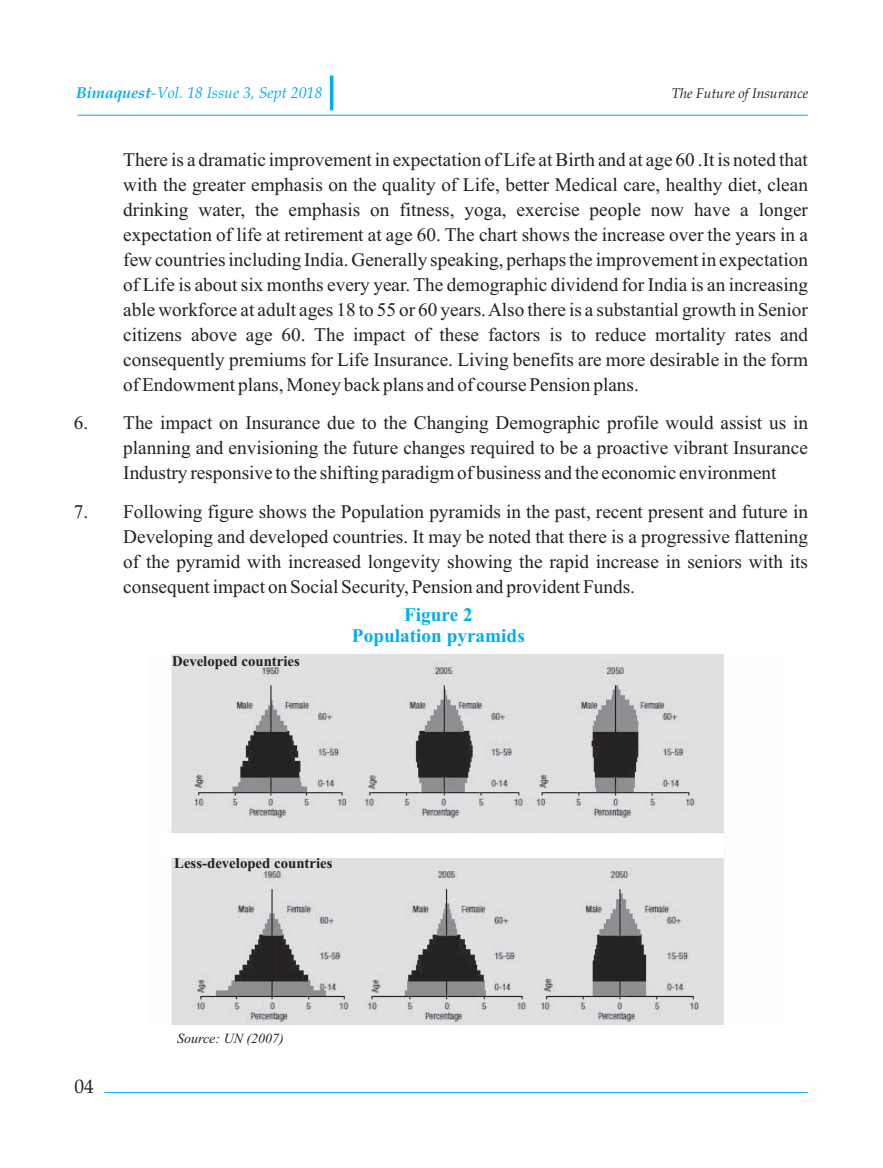
<style>
.page{position:relative;width:883px;height:1168px;background:#fff}
.page>*{position:absolute;margin:0;border:0;box-sizing:border-box;transform-origin:0 0}
.t1{font:19.25px/25px "Times New Roman";color:#231f20;text-align:justify}
.t2{font:700 19.25px/21.3px "Times New Roman";color:#00aeef;text-align:center}
.t3{font:19.25px "Book Antiqua";color:#231f20}
.t4{font:italic 15.75px "Book Antiqua";color:#00aeef}
.t5{font:700 14.88px "Times New Roman";color:#231f20}
.t6{font:italic 14px "Book Antiqua";color:#231f20}
.t7{font:italic 14px "Times New Roman";color:#231f20}
.s1{font-weight:700}
</style>
<div class="page">
<hr style="left:78px;top:115px;width:730px;height:1px;background:#00aeef">
<hr style="left:330px;top:76px;width:3px;height:34px;background:#00aeef">
<hr style="left:104px;top:1092px;width:704px;height:1px;background:#00aeef">
<img style="left:165px;top:654px;width:560px;height:370px">
<div style="left:159px;top:833px;width:564px;height:24px;background:#fff"></div>
<p class="t4" style="left:76px;top:86px;width:248px"><span class="s1">Bimaquest</span>-Vol. 18 Issue 3, Sept 2018</p>
<p class="t6" style="left:671px;top:88px;width:138px">The Future of Insurance</p>
<p class="t1" style="left:123px;top:148px;width:686px">There is a dramatic improvement in expectation of Life at Birth and at age 60 .It is noted that with the greater emphasis on the quality of Life, better Medical care, healthy diet, clean drinking water, the emphasis on fitness, yoga, exercise people now have a longer expectation of life at retirement at age 60. The chart shows the increase over the years in a few countries including India. Generally speaking, perhaps the improvement in expectation of Life is about six months every year. The demographic dividend for India is an increasing able workforce at adult ages 18 to 55 or 60 years.Also there is a substantial growth in Senior citizens above age 60. The impact of these factors is to reduce mortality rates and consequently premiums for Life Insurance. Living benefits are more desirable in the form of Endowment plans, Money back plans and of course Pension plans.</p>
<p class="t1" style="left:123px;top:412px;width:686px;text-indent:-49px">6. The impact on Insurance due to the Changing Demographic profile would assist us in planning and envisioning the future changes required to be a proactive vibrant Insurance Industry responsive to the shifting paradigm of business and the economic environment</p>
<p class="t1" style="left:123px;top:501px;width:686px;text-indent:-49px">7. Following figure shows the Population pyramids in the past, recent present and future in Developing and developed countries. It may be noted that there is a progressive flattening of the pyramid with increased longevity showing the rapid increase in seniors with its consequent impact on Social Security, Pension and provident Funds.</p>
<p class="t3" style="left:74px;top:1075px;width:21px">04</p>
<p class="t5" style="left:172px;top:656px;width:129px">Developed countries</p>
<p class="t2" style="left:352px;top:606px;width:174px">Figure 2<br>Population pyramids</p>
<p class="t5" style="left:174px;top:858px;width:160px">Less-developed countries</p>
<p class="t7" style="left:177px;top:1033px;width:108px">Source: UN (2007)</p>
</div>
